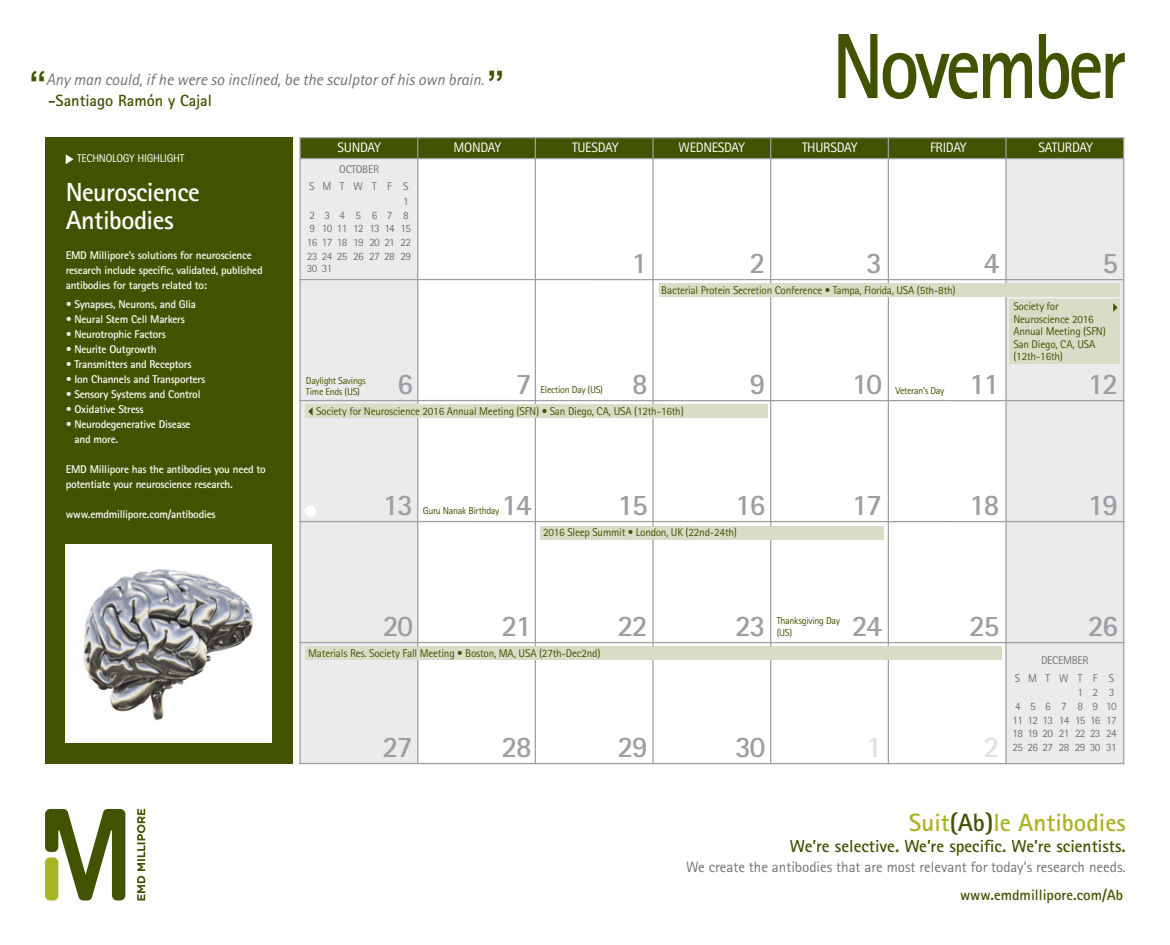
<style>
.page{position:relative;width:1170px;height:945px;background:#fff}
.page>*{position:absolute;margin:0;border:0;box-sizing:border-box;transform-origin:0 0}
.t1{font:700 92.75px "Merck Sans Serif Pro";letter-spacing:-.05em;color:#425300;scale:.86 1}
.t2{font:700 30px "Merck Sans Serif Pro";letter-spacing:-.06em;color:#9d9ea2}
.t3{font:700 30px "Merck Sans Serif Pro";color:#dfe0e1}
.t4{font:700 26.25px/27.5px "Merck Sans Serif Pro";letter-spacing:-.02em;color:#fff}
.t5{font:700 25px "Merck Sans Serif Pro";color:#a6b522}
.t6{font:700 17.5px "Merck Sans Serif Pro";color:#425300}
.t7{font:italic 16.25px/21.2px "Merck Sans Serif Pro";color:#717372}
.t8{font:15px "Merck Sans Serif Pro";color:#717372}
.t9{font:700 15px "Merck Sans Serif Pro";color:#425300}
.t10{font:13.75px "Merck Sans Serif Pro";letter-spacing:-.02em;color:#fff}
.t11{font:700 11.25px/15px "Merck Sans Serif Pro";letter-spacing:-.02em;color:#fff}
.t12{font:11.25px/12.5px "Merck Sans Serif Pro";letter-spacing:-.02em;color:#425300}
.t13{font:11.25px/13.8px "Merck Sans Serif Pro";letter-spacing:-.06em;color:#717372}
.t14{font:11.25px/17.8px "Merck Sans Serif Pro";letter-spacing:-.02em;color:#717372;text-align:center}
.t15{font:11.25px "Merck Sans Serif Pro";letter-spacing:-.02em;color:#fff}
.t16{font:10px/11.2px "Merck Sans Serif Pro";letter-spacing:-.03em;color:#425300}
.s1{font-family:"Arial";font-weight:700;font-style:normal;font-size:33.75px;color:#425300}
.s2{font-weight:700;font-style:normal;color:#425300}
.s3{color:#425300}
</style>
<div class="page">
<div style="left:45px;top:138px;width:248px;height:626px;background:#425300"></div>
<svg style="left:66px;top:154px;width:8px;height:10px"></svg>
<img style="left:66px;top:545px;width:206px;height:198px">
<div style="left:300px;top:138px;width:118px;height:625px;background:#ebebec"></div>
<div style="left:1006px;top:138px;width:118px;height:625px;background:#ebebec"></div>
<div style="left:300px;top:138px;width:824px;height:21px;background:#425300"></div>
<hr style="left:299px;top:138px;width:2px;height:626px;background:#9d9ea2">
<hr style="left:417px;top:138px;width:1px;height:626px;background:#9d9ea2">
<hr style="left:535px;top:138px;width:1px;height:626px;background:#9d9ea2">
<hr style="left:652px;top:138px;width:2px;height:626px;background:#9d9ea2">
<hr style="left:770px;top:138px;width:1px;height:626px;background:#9d9ea2">
<hr style="left:888px;top:138px;width:1px;height:626px;background:#9d9ea2">
<hr style="left:1005px;top:138px;width:2px;height:626px;background:#9d9ea2">
<hr style="left:1123px;top:138px;width:1px;height:626px;background:#9d9ea2">
<hr style="left:299px;top:137px;width:825px;height:1px;background:#9d9ea2">
<hr style="left:299px;top:763px;width:825px;height:1px;background:#9d9ea2">
<hr style="left:299px;top:642px;width:825px;height:1px;background:#9d9ea2">
<hr style="left:299px;top:521px;width:825px;height:1px;background:#9d9ea2">
<hr style="left:299px;top:400px;width:825px;height:1px;background:#9d9ea2">
<hr style="left:299px;top:279px;width:825px;height:1px;background:#9d9ea2">
<hr style="left:299px;top:158px;width:825px;height:1px;background:#9d9ea2">
<div style="left:659px;top:283px;width:460px;height:14px;background:#d9ddc8"></div>
<div style="left:541px;top:526px;width:343px;height:14px;background:#d9ddc8"></div>
<div style="left:1010px;top:300px;width:110px;height:64px;background:#d9ddc8"></div>
<svg style="left:1113px;top:303px;width:5px;height:9px"></svg>
<div style="left:305px;top:404px;width:463px;height:14px;background:#d9ddc8"></div>
<div style="left:305px;top:646px;width:696px;height:14px;background:#d9ddc8"></div>
<svg style="left:308px;top:407px;width:5px;height:9px"></svg>
<div style="left:305px;top:505px;width:11px;height:12px;background:#fff;border-radius:50%"></div>
<svg style="left:137px;top:809px;width:8px;height:92px"></svg>
<svg style="left:45px;top:809px;width:80px;height:92px"></svg>
<h3 class="t7" style="left:48px;top:69px;width:458px;text-indent:-19px"><span class="s1">“</span>Any man could, if he were so inclined, be the sculptor of his own brain. <span class="s1">” </span><span class="s2">-Santiago Ramón y Cajal</span></h3>
<h1 class="t1" style="left:832px;top:8px;width:344px">November</h1>
<p class="t15" style="left:77px;top:152px;width:109px">TECHNOLOGY HIGHLIGHT</p>
<h3 class="t4" style="left:66px;top:179px;width:135px">Neuroscience<br>Antibodies</h3>
<p class="t11" style="left:66px;top:247px;width:198px">EMD Millipore’s solutions for neuroscience research include specific, validated, published antibodies for targets related to:</p>
<p class="t11" style="left:66px;top:297px;width:132px">• Synapses, Neurons, and Glia</p>
<p class="t11" style="left:66px;top:312px;width:121px">• Neural Stem Cell Markers</p>
<p class="t11" style="left:66px;top:327px;width:102px">• Neurotrophic Factors</p>
<p class="t11" style="left:66px;top:342px;width:92px">• Neurite Outgrowth</p>
<p class="t11" style="left:66px;top:357px;width:127px">• Transmitters and Receptors</p>
<p class="t11" style="left:66px;top:372px;width:141px">• Ion Channels and Transporters</p>
<p class="t11" style="left:66px;top:387px;width:136px">• Sensory Systems and Control</p>
<p class="t11" style="left:66px;top:402px;width:79px">• Oxidative Stress</p>
<p class="t11" style="left:74px;top:417px;width:118px;text-indent:-9px">• Neurodegenerative Disease and more.</p>
<p class="t11" style="left:66px;top:462px;width:202px">EMD Millipore has the antibodies you need to potentiate your neuroscience research.</p>
<p class="t11" style="left:66px;top:507px;width:152px">www.emdmillipore.com/antibodies</p>
<p class="t10" style="left:338px;top:139px;width:45px">SUNDAY</p>
<p class="t10" style="left:453px;top:139px;width:49px">MONDAY</p>
<p class="t10" style="left:572px;top:139px;width:48px">TUESDAY</p>
<p class="t10" style="left:679px;top:139px;width:68px">WEDNESDAY</p>
<p class="t10" style="left:802px;top:139px;width:57px">THURSDAY</p>
<p class="t10" style="left:930px;top:139px;width:38px">FRIDAY</p>
<p class="t10" style="left:1038px;top:139px;width:56px">SATURDAY</p>
<p class="t14" style="left:309px;top:160px;width:101px">OCTOBER<br>SMTWTF S</p>
<p class="t13" style="left:307px;top:194px;width:106px;text-indent:96px">1<br>2345678<br>9 10 11 12 13 14 15<br>16 17 18 19 20 21 22<br>23 24 25 26 27 28 29</p>
<p class="t13" style="left:307px;top:261px;width:27px">30 31</p>
<h2 class="t2" style="left:632px;top:244px;width:18px">1</h2>
<h2 class="t2" style="left:749px;top:244px;width:18px">2</h2>
<h2 class="t2" style="left:866px;top:244px;width:18px">3</h2>
<h2 class="t2" style="left:984px;top:244px;width:18px">4</h2>
<h2 class="t2" style="left:1102px;top:244px;width:18px">5</h2>
<p class="t12" style="left:661px;top:284px;width:296px">Bacterial Protein Secretion Conference • Tampa, Florida, USA (5th-8th)</p>
<p class="t12" style="left:1013px;top:300px;width:94px">Society for<br>Neuroscience 2016<br>Annual Meeting (SFN)<br>San Diego, CA, USA (12th-16th)</p>
<h2 class="t2" style="left:397px;top:365px;width:18px">6</h2>
<h2 class="t2" style="left:516px;top:365px;width:18px">7</h2>
<h2 class="t2" style="left:632px;top:365px;width:18px">8</h2>
<h2 class="t2" style="left:750px;top:365px;width:18px">9</h2>
<h2 class="t2" style="left:852px;top:365px;width:32px">10</h2>
<h2 class="t2" style="left:969px;top:365px;width:32px">11</h2>
<h2 class="t2" style="left:1088px;top:365px;width:32px">12</h2>
<p class="t16" style="left:306px;top:375px;width:61px">Daylight Savings<br>Time Ends (US)</p>
<p class="t16" style="left:541px;top:384px;width:64px">Election Day (US)</p>
<p class="t16" style="left:895px;top:385px;width:50px">Veteran’s Day</p>
<p class="t12" style="left:316px;top:405px;width:369px">Society for Neuroscience 2016 Annual Meeting (SFN) • San Diego, CA, USA (12th-16th)</p>
<h2 class="t2" style="left:383px;top:486px;width:32px">13</h2>
<h2 class="t2" style="left:502px;top:486px;width:32px">14</h2>
<h2 class="t2" style="left:617px;top:486px;width:32px">15</h2>
<h2 class="t2" style="left:735px;top:486px;width:32px">16</h2>
<h2 class="t2" style="left:852px;top:486px;width:32px">17</h2>
<h2 class="t2" style="left:969px;top:486px;width:32px">18</h2>
<h2 class="t2" style="left:1088px;top:486px;width:32px">19</h2>
<p class="t16" style="left:423px;top:505px;width:78px">Guru Nanak Birthday</p>
<p class="t12" style="left:543px;top:527px;width:195px">2016 Sleep Summit • London, UK (22nd-24th)</p>
<h2 class="t2" style="left:383px;top:607px;width:32px">20</h2>
<h2 class="t2" style="left:502px;top:607px;width:32px">21</h2>
<h2 class="t2" style="left:617px;top:607px;width:32px">22</h2>
<h2 class="t2" style="left:735px;top:607px;width:32px">23</h2>
<h2 class="t2" style="left:852px;top:607px;width:32px">24</h2>
<h2 class="t2" style="left:969px;top:607px;width:32px">25</h2>
<h2 class="t2" style="left:1088px;top:607px;width:32px">26</h2>
<p class="t16" style="left:777px;top:615px;width:65px">Thanksgiving Day (US)</p>
<p class="t12" style="left:308px;top:647px;width:294px">Materials Res. Society Fall Meeting • Boston, MA, USA (27th-Dec2nd)</p>
<h2 class="t2" style="left:382px;top:728px;width:32px">27</h2>
<h2 class="t2" style="left:502px;top:728px;width:32px">28</h2>
<h2 class="t2" style="left:617px;top:728px;width:32px">29</h2>
<h2 class="t2" style="left:735px;top:728px;width:32px">30</h2>
<h2 class="t3" style="left:866px;top:728px;width:18px">1</h2>
<h2 class="t3" style="left:984px;top:728px;width:18px">2</h2>
<p class="t14" style="left:1015px;top:652px;width:101px">DECEMBER<br>SMTWTF S</p>
<p class="t13" style="left:1013px;top:686px;width:106px;text-indent:65px">123<br>456 7 8910<br>11 12 13 14 15 16 17<br>18 19 20 21 22 23 24<br>25 26 27 28 29 30 31</p>
<h3 class="t5" style="left:909px;top:807px;width:218px">Suit<span class="s3">(Ab)</span>le Antibodies</h3>
<h3 class="t6" style="left:790px;top:835px;width:337px">We’re selective. We’re specific. We’re scientists.</h3>
<h3 class="t8" style="left:686px;top:859px;width:441px">We create the antibodies that are most relevant for today’s research needs.</h3>
<h3 class="t9" style="left:960px;top:885px;width:165px">www.emdmillipore.com/Ab</h3>
</div>
